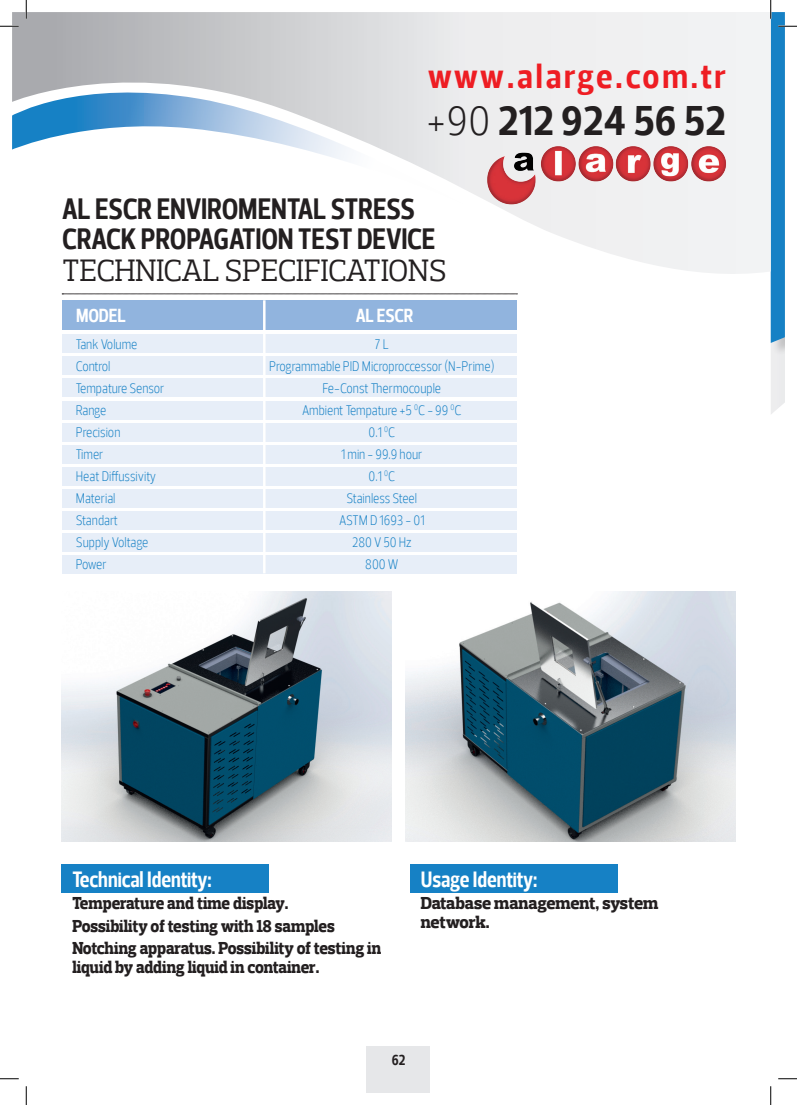
<style>
.page{position:relative;width:797px;height:1105px;background:#fff}
.page>*{position:absolute;margin:0;border:0;box-sizing:border-box;transform-origin:0 0}
.t1{font:700 42.25px "Prelo Condensed Bold R";letter-spacing:.005em;color:#231f20;scale:1.1 1}
.t2{font:700 34.75px "Prelo Condensed Bold R";color:#ee1d23;scale:1.1 1}
.t3{font:31.25px "Prelo Slab Book";letter-spacing:-.015em;color:#231f20}
.t4{font:700 30px/30.4px "Prelo Condensed Bold R";letter-spacing:-.01em;color:#231f20}
.t5{font:700 22.5px "Prelo Condensed Bold R";color:#fff}
.t6{font:700 19.25px "Prelo Condensed Bold R";color:#fff}
.t7{font:800 17.5px/22.2px "Prelo Slab";color:#231f20;scale:.92 1}
.t8{font:800 17.5px/18.8px "Prelo Slab";color:#231f20}
.t9{font:800 17.5px "Prelo Slab";letter-spacing:-.02em;color:#231f20;scale:.92 1}
.t10{font:700 15px "Prelo Condensed Bold R";color:#231f20}
.t11{font:300 condensed 14.12px "Prelo";color:#1681c5}
.s1{font-family:"Prelo";font-weight:300;font-stretch:condensed}
</style>
<div class="page">
<svg style="left:12px;top:12px;width:758px;height:262px"></svg>
<svg style="left:12px;top:91px;width:466px;height:120px"></svg>
<div style="left:62px;top:864px;width:207px;height:29px;background:#1681c5"></div>
<div style="left:410px;top:864px;width:207px;height:29px;background:#1681c5"></div>
<img style="left:485px;top:146px;width:241px;height:60px">
<img style="left:62px;top:591px;width:329px;height:251px">
<img style="left:406px;top:591px;width:329px;height:251px">
<svg style="left:62px;top:294px;width:455px;height:1px"></svg>
<div style="left:62px;top:300px;width:454px;height:29px;background:#91b4de"></div>
<div style="left:62px;top:335px;width:454px;height:18px;background:#e7eef8"></div>
<div style="left:62px;top:357px;width:454px;height:18px;background:#e7eef8"></div>
<div style="left:62px;top:379px;width:454px;height:18px;background:#e7eef8"></div>
<div style="left:62px;top:401px;width:454px;height:18px;background:#e7eef8"></div>
<div style="left:62px;top:423px;width:454px;height:18px;background:#e7eef8"></div>
<div style="left:62px;top:445px;width:454px;height:18px;background:#e7eef8"></div>
<div style="left:62px;top:467px;width:454px;height:18px;background:#e7eef8"></div>
<div style="left:62px;top:489px;width:454px;height:18px;background:#e7eef8"></div>
<div style="left:62px;top:511px;width:454px;height:18px;background:#e7eef8"></div>
<div style="left:62px;top:533px;width:454px;height:18px;background:#e7eef8"></div>
<div style="left:62px;top:555px;width:454px;height:18px;background:#e7eef8"></div>
<hr style="left:263px;top:300px;width:2px;height:273px;background:#fff">
<div style="left:367px;top:1047px;width:63px;height:46px;background:#e6e7e9"></div>
<svg style="left:0;top:25px;width:19px;height:2px"></svg>
<svg style="left:0;top:1078px;width:19px;height:1px"></svg>
<svg style="left:778px;top:1078px;width:19px;height:1px"></svg>
<svg style="left:25px;top:0;width:2px;height:19px"></svg>
<svg style="left:25px;top:1086px;width:2px;height:19px"></svg>
<svg style="left:770px;top:0;width:27px;height:414px"></svg>
<svg style="left:770px;top:1086px;width:1px;height:19px"></svg>
<h2 class="t2" style="left:428px;top:55px;width:273px">www.alarge.com.tr</h2>
<h1 class="t1" style="left:426px;top:95px;width:274px"><span class="s1">+90</span> 212 924 56 52</h1>
<h3 class="t4" style="left:62px;top:194px;width:48px">AL ESCR</h3>
<h3 class="t4" style="left:157px;top:194px;width:60px">ENVIROMENTAL</h3>
<h3 class="t4" style="left:62px;top:194px;width:375px;text-indent:269px">STRESS<br>CRACK PROPAGATION TEST DEVICE</h3>
<h3 class="t3" style="left:62px;top:252px;width:20px">TECHN</h3>
<h3 class="t3" style="left:156px;top:252px;width:26px">ICAL</h3>
<h3 class="t3" style="left:225px;top:252px;width:19px">SPEC</h3>
<h3 class="t3" style="left:296px;top:252px;width:112px">IFICATIONS</h3>
<h3 class="t6" style="left:76px;top:304px;width:51px">Model</h3>
<h3 class="t6" style="left:356px;top:304px;width:31px">AL ESCR</h3>
<p class="t11" style="left:76px;top:335px;width:63px">Tank Volume</p>
<p class="t11" style="left:375px;top:335px;width:15px">7 L</p>
<p class="t11" style="left:76px;top:357px;width:36px">Control</p>
<p class="t11" style="left:269px;top:357px;width:227px">Programmable PID Microproccessor (N-Prime)</p>
<p class="t11" style="left:76px;top:379px;width:90px">Tempature Sensor</p>
<p class="t11" style="left:322px;top:379px;width:120px">Fe-Const Thermocouple</p>
<p class="t11" style="left:76px;top:401px;width:32px">Range</p>
<p class="t11" style="left:302px;top:401px;width:161px">Ambient Tempature +5 <sup>0</sup>C - 99 <sup>0</sup>C</p>
<p class="t11" style="left:76px;top:423px;width:46px">Precision</p>
<p class="t11" style="left:368px;top:423px;width:28px">0.1 <sup>0</sup>C</p>
<p class="t11" style="left:76px;top:445px;width:29px">Timer</p>
<p class="t11" style="left:341px;top:445px;width:83px">1 min - 99.9 hour</p>
<p class="t11" style="left:76px;top:467px;width:82px">Heat Diffussivity</p>
<p class="t11" style="left:368px;top:467px;width:28px">0.1 <sup>0</sup>C</p>
<p class="t11" style="left:76px;top:489px;width:41px">Material</p>
<p class="t11" style="left:346px;top:489px;width:72px">Stainless Steel</p>
<p class="t11" style="left:76px;top:511px;width:44px">Standart</p>
<p class="t11" style="left:339px;top:511px;width:87px">ASTM D 1693 - 01</p>
<p class="t11" style="left:76px;top:533px;width:74px">Supply Voltage</p>
<p class="t11" style="left:352px;top:533px;width:61px">280 V 50 Hz</p>
<p class="t11" style="left:76px;top:555px;width:32px">Power</p>
<p class="t11" style="left:365px;top:555px;width:35px">800 W</p>
<h3 class="t5" style="left:72px;top:866px;width:141px">Technical Identity:</h3>
<p class="t7" style="left:72px;top:892px;width:337px">Temperature and time display.<br>Possibility of testing with 18 samples<br>Notching apparatus. Possibility of testing in</p>
<p class="t9" style="left:72px;top:956px;width:270px">liquid by adding liquid in container.</p>
<h3 class="t5" style="left:421px;top:866px;width:118px">Usage Identity:</h3>
<p class="t8" style="left:421px;top:894px;width:239px">Database management, system network.</p>
<p class="t10" style="left:392px;top:1050px;width:15px">62</p>
</div>
